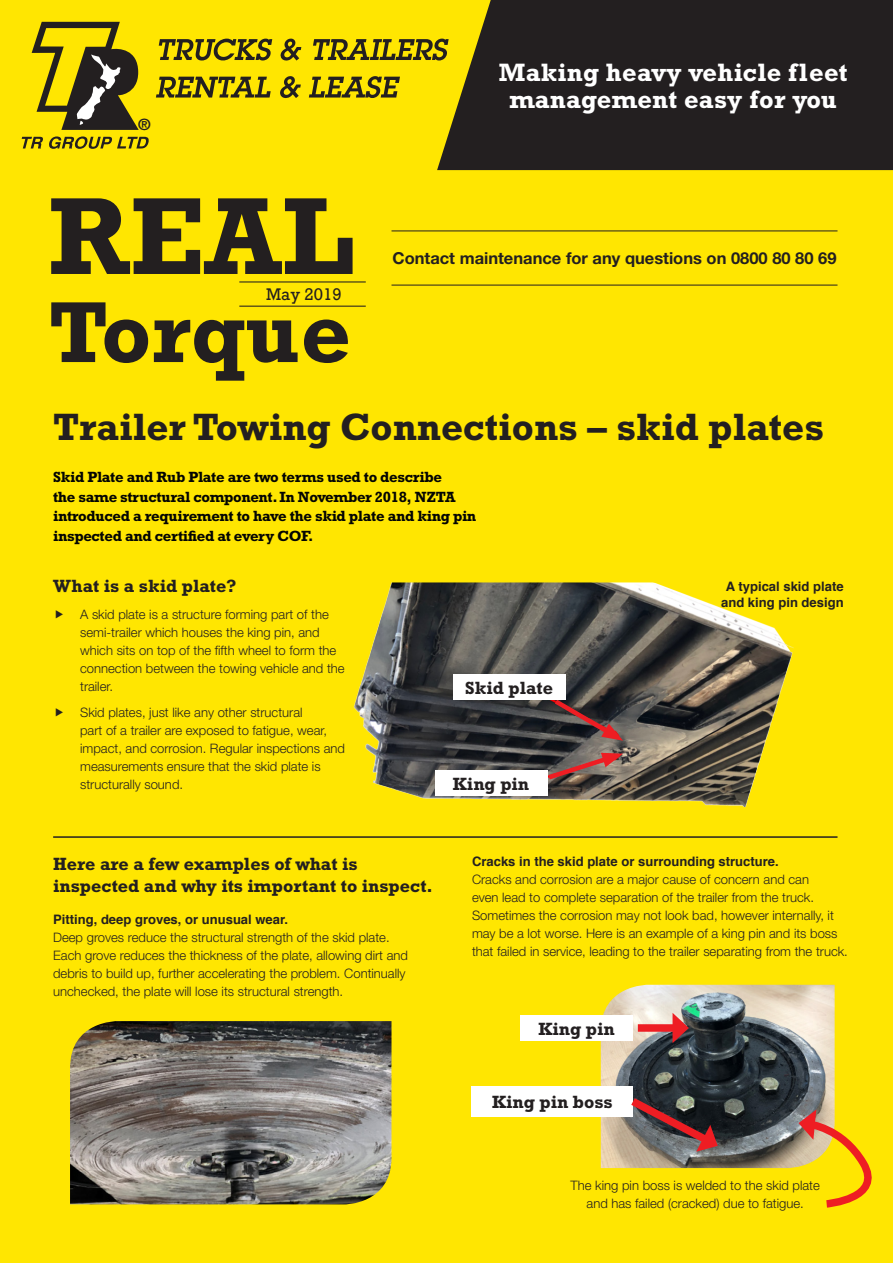
<style>
.page{position:relative;width:893px;height:1263px;background:#ffe601}
.page>*{position:absolute;margin:0;border:0;box-sizing:border-box;transform-origin:0 0}
.t1{font:700 111.3px "Rockwell";color:#231f20}
.t2{font:700 87.9px "Rockwell";color:#231f20}
.t3{font:700 38.7px "Rockwell";color:#231f20}
.t4{font:700 25.5px/27px "Rockwell";letter-spacing:.01em;color:#fff;text-align:center}
.t5{font:700 18px/21.6px "Rockwell";color:#231f20}
.t6{font:700 16.5px "Helvetica Neue LT Std";color:#231f20}
.t7{font:15.75px "Rockwell";color:#231f20}
.t8{font:700 15.75px "Helvetica Neue";color:#231f20}
.t9{font:700 15px/19.5px "Rockwell";letter-spacing:-.025em;color:#040503}
.bulletpoint{font:300 13.05px/18px "Helvetica Neue LT Std";color:#231f20}
.t10{font:700 13.05px/15.6px "Helvetica";color:#231f20;text-align:center}
</style>
<div class="page">
<hr style="left:391px;top:231px;width:446px;height:1px;background:#231f20">
<hr style="left:391px;top:285px;width:446px;height:1px;background:#231f20">
<hr style="left:239px;top:281px;width:127px;height:1px;background:#231f20">
<hr style="left:239px;top:306px;width:127px;height:1px;background:#231f20">
<div style="left:437px;top:0;width:456px;height:170px;background:#231f20"></div>
<svg style="left:22px;top:137px;width:21px;height:11px"></svg>
<svg style="left:49px;top:136px;width:100px;height:13px"></svg>
<svg style="left:159px;top:39px;width:113px;height:22px"></svg>
<svg style="left:313px;top:39px;width:136px;height:22px"></svg>
<svg style="left:309px;top:76px;width:91px;height:22px"></svg>
<svg style="left:280px;top:38px;width:21px;height:23px"></svg>
<svg style="left:156px;top:77px;width:115px;height:21px"></svg>
<svg style="left:280px;top:76px;width:21px;height:22px"></svg>
<svg style="left:32px;top:22px;width:107px;height:108px"></svg>
<img style="left:353px;top:582px;width:441px;height:225px">
<img style="left:70px;top:1021px;width:321px;height:183px">
<img style="left:601px;top:985px;width:234px;height:183px">
<div style="left:472px;top:1086px;width:161px;height:31px;background:#fff"></div>
<div style="left:520px;top:1015px;width:113px;height:25px;background:#fff"></div>
<div style="left:638px;top:1024px;width:41px;height:8px;background:#ee1d23"></div>
<svg style="left:673px;top:1013px;width:16px;height:30px"></svg>
<svg style="left:623px;top:1091px;width:96px;height:61px;background:#6b5051"></svg>
<hr style="left:53px;top:836px;width:784px;height:2px;background:#231f20">
<svg style="left:543px;top:752px;width:80px;height:31px;background:#805752"></svg>
<svg style="left:550px;top:695px;width:73px;height:46px;background:#523738"></svg>
<div style="left:453px;top:674px;width:112px;height:26px;background:#fff"></div>
<div style="left:435px;top:770px;width:112px;height:25px;background:#fff"></div>
<svg style="left:799px;top:1109px;width:73px;height:99px"></svg>
<p class="t8" style="left:138px;top:114px;width:14px">®</p>
<p class="t1" style="left:49px;top:171px;width:307px">REAL</p>
<p class="t7" style="left:266px;top:285px;width:77px">May 2019</p>
<p class="t2" style="left:49px;top:280px;width:304px">Torque</p>
<p class="t4" style="left:499px;top:59px;width:350px">Making heavy vehicle fleet management easy for you</p>
<p class="t6" style="left:392px;top:248px;width:446px">Contact maintenance for any questions on 0800 80 80 69</p>
<p class="t3" style="left:53px;top:404px;width:772px">Trailer Towing Connections – skid plates</p>
<p class="t9" style="left:53px;top:467px;width:425px">Skid Plate and Rub Plate are two terms used to describe<br>the same structural component. In November 2018, NZTA introduced a requirement to have the skid plate and king pin inspected and certified at every COF.</p>
<p class="t5" style="left:53px;top:575px;width:185px">What is a skid plate?</p>
<p class="bulletpoint" style="left:80px;top:605px;width:266px">A skid plate is a structure forming part of the semi-trailer which houses the king pin, and which sits on top of the fifth wheel to form the connection between the towing vehicle and the trailer.</p>
<p class="bulletpoint" style="left:80px;top:703px;width:266px">Skid plates, just like any other structural<br>part of a trailer are exposed to fatigue, wear, impact, and corrosion. Regular inspections and measurements ensure that the skid plate is structurally sound.</p>
<p class="t5" style="left:465px;top:677px;width:89px">Skid plate</p>
<p class="t5" style="left:453px;top:773px;width:78px">King pin</p>
<p class="t10" style="left:721px;top:579px;width:124px">A typical skid plate and king pin design</p>
<p class="t5" style="left:53px;top:853px;width:381px">Here are a few examples of what is inspected and why its important to inspect.</p>
<p class="t10" style="left:53px;top:911px;width:236px">Pitting, deep groves, or unusual wear.</p>
<p class="bulletpoint" style="left:53px;top:928px;width:356px">Deep groves reduce the structural strength of the skid plate.<br>Each grove reduces the thickness of the plate, allowing dirt and debris to build up, further accelerating the problem. Continually unchecked, the plate will lose its structural strength.</p>
<p class="t10" style="left:472px;top:854px;width:308px">Cracks in the skid plate or surrounding structure.</p>
<p class="bulletpoint" style="left:472px;top:870px;width:377px">Cracks and corrosion are a major cause of concern and can<br>even lead to complete separation of the trailer from the truck.<br>Sometimes the corrosion may not look bad, however internally, it may be a lot worse. Here is an example of a king pin and its boss that failed in service, leading to the trailer separating from the truck.</p>
<p class="t5" style="left:538px;top:1018px;width:78px">King pin</p>
<p class="t5" style="left:492px;top:1091px;width:122px">King pin boss</p>
<p class="bulletpoint" style="left:571px;top:1176px;width:251px;text-align:center">The king pin boss is welded to the skid plate and has failed (cracked) due to fatigue.</p>
</div>
